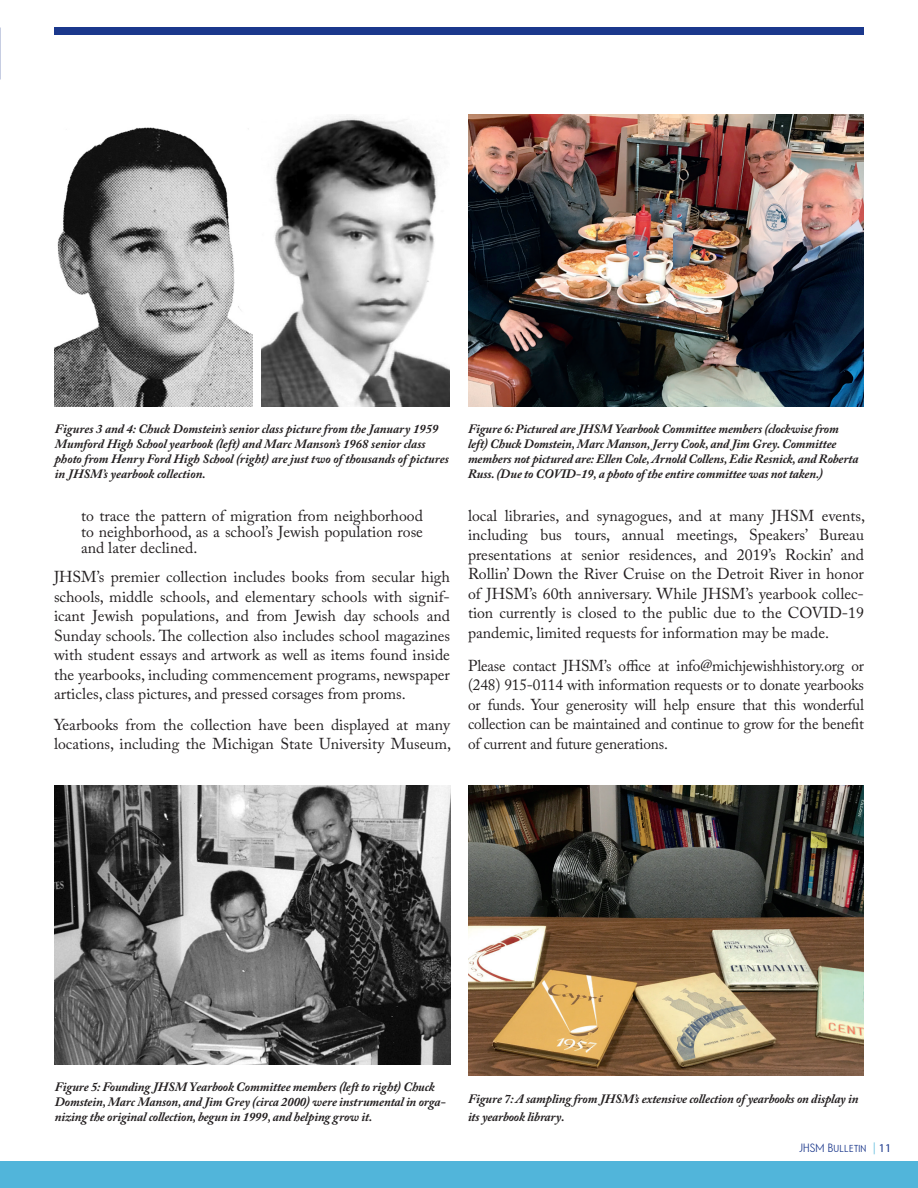
<style>
.page{position:relative;width:918px;height:1188px;background:#fff}
.page>*{position:absolute;margin:0;border:0;box-sizing:border-box;transform-origin:0 0}
.t1{font:15.75px/19.5px "Adobe Caslon Pro";color:#231f20;text-align:justify}
.t2{font:italic 700 12.75px/15px "Adobe Caslon Pro";letter-spacing:-.01em;color:#231f20}
.t3{font:500 12px "Waverly CF";letter-spacing:.01em;color:#1b388c}
.s1{color:#51b5da}
.s2{font-family:"Myriad Pro";font-weight:400}
</style>
<div class="page">
<div style="left:0;top:1161px;width:918px;height:27px;background:#51b5da"></div>
<img style="left:55px;top:127px;width:198px;height:280px">
<img style="left:261px;top:116px;width:189px;height:291px">
<img style="left:54px;top:785px;width:396px;height:280px">
<img style="left:468px;top:114px;width:396px;height:293px">
<img style="left:468px;top:785px;width:396px;height:291px">
<div style="left:54px;top:27px;width:810px;height:7px;background:#1b388c"></div>
<p class="t2" style="left:55px;top:421px;width:396px">Figures 3 and 4: Chuck Domstein’s senior class picture from the January 1959<br>Mumford High School yearbook (left) and Marc Manson’s 1968 senior class photo from Henry Ford High School (right) are just two of thousands of pictures in JHSM’s yearbook collection.</p>
<p class="t1" style="left:81px;top:507px;width:344px;line-height:16.2px">to trace the pattern of migration from neighborhood to neighborhood, as a school’s Jewish population rose and later declined.</p>
<p class="t1" style="left:54px;top:567px;width:398px">JHSM’s premier collection includes books from secular high schools, middle schools, and elementary schools with signif&shy;icant Jewish populations, and from Jewish day schools and Sunday schools. The collection also includes school magazines with student essays and artwork as well as items found inside the yearbooks, including commencement programs, newspaper articles, class pictures, and pressed corsages from proms.</p>
<p class="t1" style="left:54px;top:714px;width:399px">Yearbooks from the collection have been displayed at many locations, including the Michigan State University Museum,</p>
<p class="t2" style="left:468px;top:421px;width:392px">Figure 6: Pictured are JHSM Yearbook Committee members (clockwise from left) Chuck Domstein, Marc Manson, Jerry Cook, and Jim Grey. Committee members not pictured are: Ellen Cole, Arnold Collens, Edie Resnick, and Roberta Russ. (Due to COVID-19, a photo of the entire committee was not taken.)</p>
<p class="t1" style="left:468px;top:506px;width:399px">local libraries, and synagogues, and at many JHSM events, including bus tours, annual meetings, Speakers’ Bureau presentations at senior residences, and 2019’s Rockin’ and Rollin’ Down the River Cruise on the Detroit River in honor of JHSM’s 60th anniversary. While JHSM’s yearbook collec&shy;tion currently is closed to the public due to the COVID-19 pandemic, limited requests for information may be made.</p>
<p class="t1" style="left:468px;top:656px;width:398px">Please contact JHSM’s office at info@michjewishhistory.org or (248) 915-0114 with information requests or to donate yearbooks or funds. Your generosity will help ensure that this wonderful collection can be maintained and continue to grow for the benefit of current and future generations.</p>
<p class="t2" style="left:55px;top:1079px;width:392px">Figure 5: Founding JHSM Yearbook Committee members (left to right) Chuck<br>Domstein, Marc Manson, and Jim Grey (circa 2000) were instrumental in orga&shy;nizing the original collection, begun in 1999, and helping grow it.</p>
<p class="t2" style="left:468px;top:1089px;width:392px;line-height:18px">Figure 7: A sampling from JHSM’s extensive collection of yearbooks on display in its yearbook library.</p>
<p class="t3" style="left:799px;top:1141px;width:94px">JHSM Bulletin <span class="s1">|</span> <span class="s2">11</span></p>
</div>
